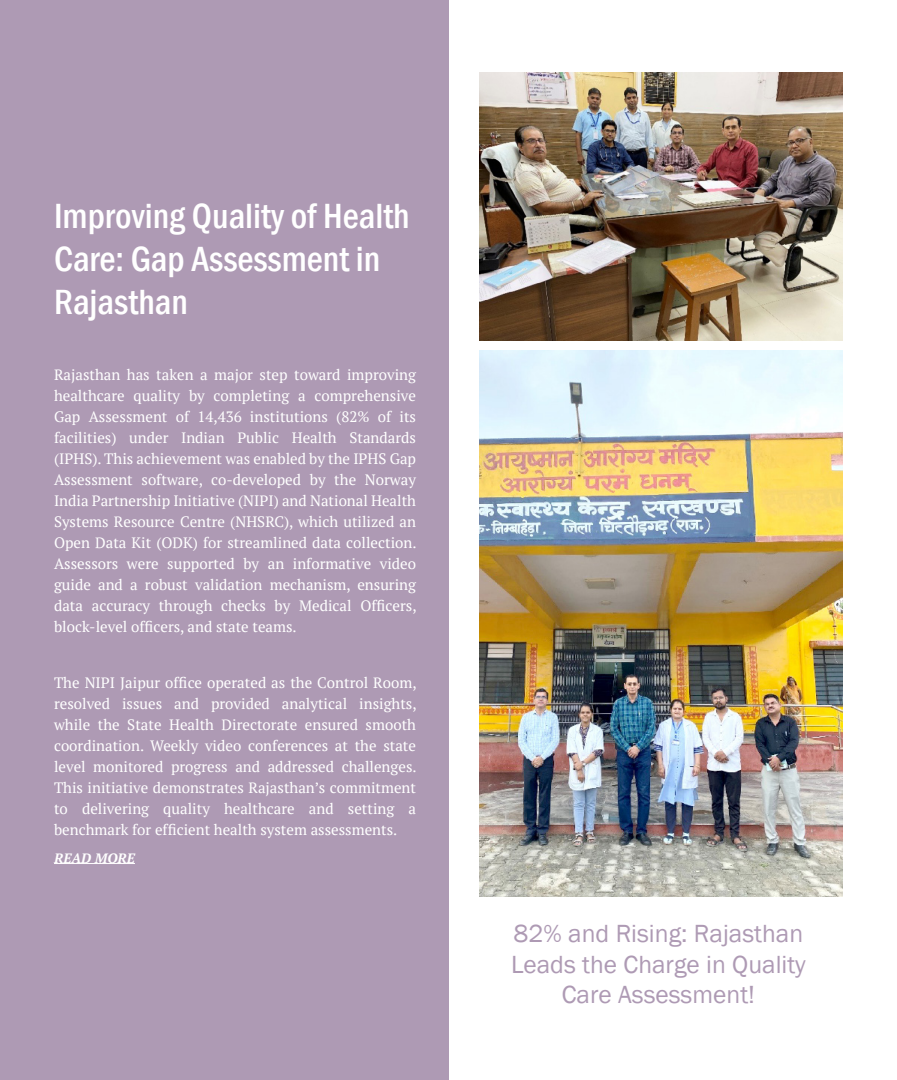
<style>
.page{position:relative;width:897px;height:1080px;background:#fff}
.page>*{position:absolute;margin:0;border:0;box-sizing:border-box;transform-origin:0 0}
.t1{font:500 condensed 36px/43.2px "Franklin Gothic";color:#fff}
.t2{font:25.5px/30.6px "Franklin Gothic";color:#ae9ab4;text-align:center}
.t3{font:15px/21px "PT Serif";color:#fff;text-align:justify}
.t4{font:italic 700 13.5px "PT Serif";color:#fff}
</style>
<div class="page">
<hr style="left:0;top:0;width:1px;height:1080px;background:#ae9ab4">
<div style="left:1px;top:0;width:447px;height:1080px;background:#ae9ab4"></div>
<img style="left:480px;top:350px;width:362px;height:546px">
<img style="left:480px;top:73px;width:362px;height:267px">
<hr style="left:54px;top:863px;width:81px;height:1px;background:#fff">
<h1 class="t1" style="left:54px;top:194px;width:357px">Improving Quality of Health<br>Care: Gap Assessment in<br>Rajasthan</h1>
<p class="t3" style="left:54px;top:364px;width:364px">Rajasthan has taken a major step toward improving healthcare quality by completing a comprehensive Gap Assessment of 14,436 institutions (82% of its facilities) under Indian Public Health Standards (IPHS). This achievement was enabled by the IPHS Gap Assessment software, co-developed by the Norway India Partnership Initiative (NIPI) and National Health Systems Resource Centre (NHSRC), which utilized an Open Data Kit (ODK) for streamlined data collection.<br>Assessors were supported by an informative video guide and a robust validation mechanism, ensuring data accuracy through checks by Medical Officers, block-level officers, and state teams.</p>
<p class="t3" style="left:54px;top:672px;width:364px">The NIPI Jaipur office operated as the Control Room, resolved issues and provided analytical insights, while the State Health Directorate ensured smooth coordination. Weekly video conferences at the state level monitored progress and addressed challenges.<br>This initiative demonstrates Rajasthan’s commitment to delivering quality healthcare and setting a benchmark for efficient health system assessments.</p>
<p class="t4" style="left:54px;top:849px;width:82px">READ MORE</p>
<h2 class="t2" style="left:511px;top:919px;width:296px">82% and Rising: Rajasthan<br>Leads the Charge in Quality<br>Care Assessment!</h2>
</div>
